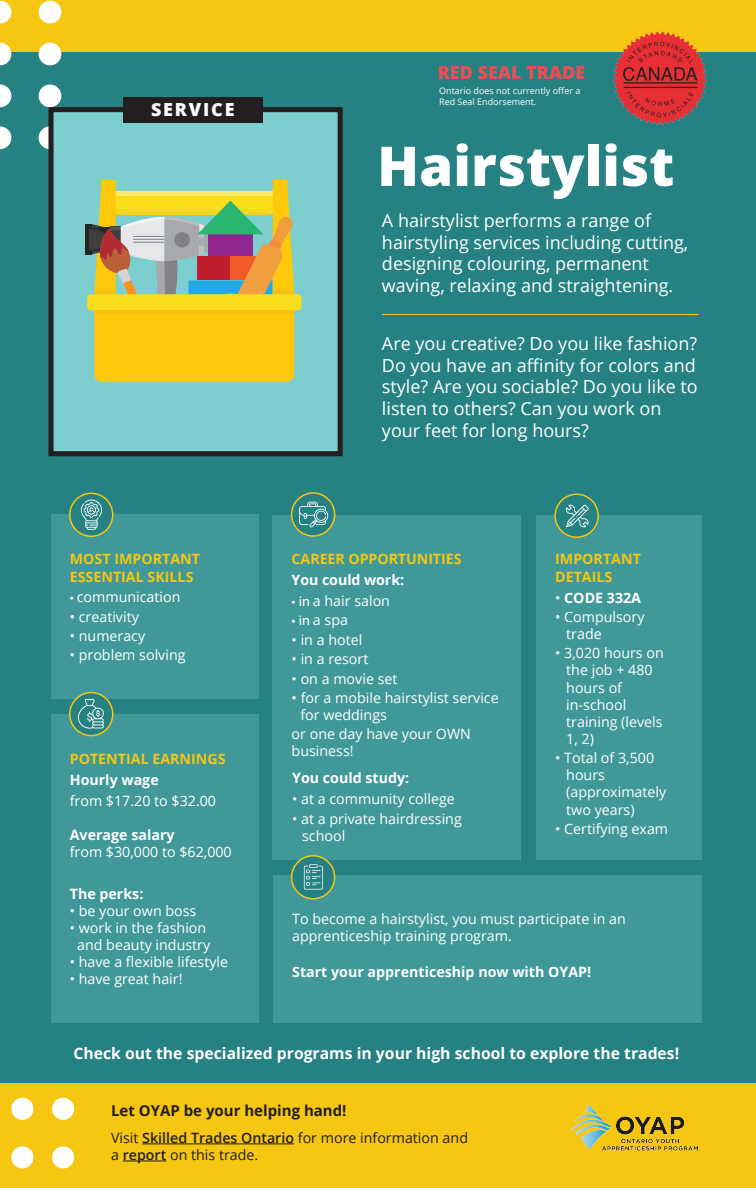
<style>
.page{position:relative;width:756px;height:1188px;background:#258182}
.page>*{position:absolute;margin:0;border:0;box-sizing:border-box;transform-origin:0 0}
.t1{font:800 54.75px "Open Sans";color:#fff}
.t2{font:18px/21.6px "Open Sans";color:#fff}
.t3{font:800 18px "Open Sans";color:#ef4c56}
.t4{font:800 18px "Open Sans";letter-spacing:.1em;color:#fff}
.t5{font:700 15.75px "Open Sans";color:#fff}
.t6{font:700 15px "Open Sans";color:#231f20}
.t7{font:14.25px/17.1px "Open Sans";color:#fff}
.t8{font:700 14.25px "Open Sans";color:#fff}
.t9{font:700 14.25px/17.2px "Open Sans";color:#f5c612}
.t10{font:14.25px/17.1px "Open Sans";color:#231f20}
.t11{font:9px/10.8px "Open Sans";color:#fff}
.s1{font-family:"Myriad Pro"}
.s2{font-weight:400}
.s3{font-weight:600}
</style>
<div class="page">
<div style="left:0;top:0;width:756px;height:52px;background:#f5c612"></div>
<hr style="left:382px;top:314px;width:316px;height:1px;background:#f5c612">
<div style="left:51px;top:515px;width:207px;height:184px;background:#409899"></div>
<div style="left:51px;top:714px;width:207px;height:309px;background:#409899"></div>
<div style="left:273px;top:875px;width:429px;height:148px;background:#409899"></div>
<div style="left:273px;top:515px;width:248px;height:345px;background:#409899"></div>
<div style="left:536px;top:515px;width:166px;height:345px;background:#409899"></div>
<img style="left:613px;top:32px;width:93px;height:93px">
<svg style="left:70px;top:693px;width:43px;height:43px"></svg>
<div style="left:69px;top:692px;width:44px;height:44px;border:2px solid #f5c612;border-radius:50%"></div>
<svg style="left:78px;top:699px;width:26px;height:30px"></svg>
<svg style="left:292px;top:493px;width:43px;height:43px"></svg>
<div style="left:291px;top:492px;width:44px;height:45px;border:2px solid #f5c612;border-radius:50%"></div>
<svg style="left:299px;top:502px;width:29px;height:26px"></svg>
<div style="left:70px;top:493px;width:43px;height:43px;background:#258182;border-radius:50%"></div>
<div style="left:69px;top:493px;width:44px;height:44px;border:2px solid #f5c612;border-radius:50%"></div>
<svg style="left:81px;top:500px;width:21px;height:30px"></svg>
<div style="left:555px;top:494px;width:43px;height:43px;background:#258182;border-radius:50%"></div>
<div style="left:554px;top:494px;width:45px;height:44px;border:2px solid #f5c612;border-radius:50%"></div>
<svg style="left:566px;top:505px;width:23px;height:22px"></svg>
<div style="left:292px;top:856px;width:43px;height:43px;background:#258182;border-radius:50%"></div>
<div style="left:291px;top:855px;width:44px;height:44px;border:2px solid #f5c612;border-radius:50%"></div>
<svg style="left:304px;top:864px;width:19px;height:26px"></svg>
<div style="left:0;top:1083px;width:756px;height:105px;background:#f5c612"></div>
<div style="left:11px;top:1146px;width:22px;height:22px;background:#fff;border-radius:50%"></div>
<div style="left:11px;top:1098px;width:22px;height:22px;background:#fff;border-radius:50%"></div>
<div style="left:52px;top:1146px;width:22px;height:22px;background:#fff;border-radius:50%"></div>
<div style="left:52px;top:1098px;width:22px;height:22px;background:#fff;border-radius:50%"></div>
<img style="left:570px;top:1104px;width:127px;height:46px">
<hr style="left:142px;top:1144px;width:152px;height:1px;background:#231f20">
<hr style="left:123px;top:1161px;width:43px;height:1px;background:#231f20">
<svg style="left:0;top:1px;width:11px;height:22px"></svg>
<div style="left:39px;top:1px;width:22px;height:22px;background:#fff;border-radius:50%"></div>
<svg style="left:0;top:43px;width:11px;height:22px"></svg>
<div style="left:39px;top:43px;width:22px;height:22px;background:#fff;border-radius:50%"></div>
<svg style="left:0;top:85px;width:11px;height:22px"></svg>
<div style="left:39px;top:85px;width:22px;height:22px;background:#fff;border-radius:50%"></div>
<svg style="left:0;top:126px;width:11px;height:23px"></svg>
<div style="left:39px;top:126px;width:22px;height:23px;background:#fff;border-radius:50%"></div>
<div style="left:48px;top:107px;width:295px;height:349px;background:#7dcecf;border:5px solid #231f20"></div>
<div style="left:123px;top:97px;width:140px;height:25px;background:#231f20"></div>
<div style="left:86px;top:224px;width:6px;height:30px;background:#23272a"></div>
<div style="left:87px;top:294px;width:214px;height:16px;background:#fbde1b;border-radius:4px"></div>
<svg style="left:89px;top:180px;width:205px;height:202px"></svg>
<hr style="left:94px;top:310px;width:200px;height:4px;background:#f8be14">
<div style="left:168px;top:319px;width:52px;height:52px;background:#fec80b;border-radius:50%"></div>
<p class="t4" style="left:151px;top:96px;width:85px">SERVICE</p>
<p class="t9" style="left:70px;top:550px;width:132px">MOST IMPORTANT<br>ESSENTIAL SKILLS</p>
<p class="t7" style="left:70px;top:588px;width:112px"><span class="s1">•</span> communication</p>
<p class="t7" style="left:70px;top:608px;width:71px">• creativity</p>
<p class="t7" style="left:70px;top:627px;width:77px">• numeracy</p>
<p class="t7" style="left:70px;top:646px;width:117px">• problem solving</p>
<p class="t9" style="left:70px;top:750px;width:157px">POTENTIAL EARNINGS</p>
<p class="t8" style="left:70px;top:770px;width:91px">Hourly wage</p>
<p class="t7" style="left:70px;top:792px;width:148px">from $17.20 to $32.00</p>
<p class="t8" style="left:70px;top:825px;width:106px">Average salary</p>
<p class="t7" style="left:70px;top:843px;width:164px">from $30,000 to $62,000</p>
<p class="t8" style="left:70px;top:884px;width:75px">The perks:</p>
<p class="t7" style="left:70px;top:902px;width:128px">• be your own boss</p>
<p class="t7" style="left:70px;top:919px;width:142px;text-align:center">• work in the fashion and beauty industry</p>
<p class="t7" style="left:70px;top:953px;width:160px">• have a flexible lifestyle</p>
<p class="t7" style="left:70px;top:970px;width:114px">• have great hair!</p>
<p class="t3" style="left:438px;top:58px;width:149px">RED SEAL TRADE</p>
<p class="t11" style="left:439px;top:85px;width:143px">Ontario does not currently offer a<br>Red Seal Endorsement.</p>
<h1 class="t1" style="left:377px;top:124px;width:299px">Hairstylist</h1>
<p class="t2" style="left:382px;top:209px;width:308px">A hairstylist performs a range of hairstyling services including cutting, designing colouring, permanent waving, relaxing and straightening.</p>
<p class="t2" style="left:382px;top:332px;width:317px">Are you creative? Do you like fashion?<br>Do you have an affinity for colors and style? Are you sociable? Do you like to listen to others? Can you work on your feet for long hours?</p>
<p class="t9" style="left:292px;top:550px;width:171px">CAREER OPPORTUNITIES</p>
<p class="t8" style="left:292px;top:570px;width:114px">You could work:</p>
<p class="t7" style="left:292px;top:592px;width:100px"><span class="s1">• in</span> a hair salon</p>
<p class="t7" style="left:292px;top:611px;width:58px"><span class="s1">• in</span> a spa</p>
<p class="t7" style="left:292px;top:631px;width:72px">• in a hotel</p>
<p class="t7" style="left:292px;top:650px;width:78px">• in a resort</p>
<p class="t7" style="left:292px;top:669px;width:107px">• on a movie set</p>
<p class="t7" style="left:300px;top:689px;width:200px;text-indent:-9px">• for a mobile hairstylist service for weddings</p>
<p class="t7" style="left:292px;top:725px;width:181px">or one day have your OWN business!</p>
<p class="t8" style="left:292px;top:767px;width:119px">You could study:</p>
<p class="t7" style="left:292px;top:789px;width:164px">• at a community college</p>
<p class="t7" style="left:302px;top:810px;width:161px;text-indent:-10px">• at a private hairdressing school</p>
<p class="t9" style="left:555px;top:550px;width:87px">IMPORTANT<br>DETAILS</p>
<p class="t8" style="left:555px;top:587px;width:87px"><span class="s2">•</span> CODE 332A</p>
<p class="t7" style="left:566px;top:608px;width:80px;text-indent:-11px">• Compulsory trade</p>
<p class="t7" style="left:566px;top:644px;width:99px;text-indent:-11px">• 3,020 hours on the job + 480 hours of in-school training (levels<br>1, 2)</p>
<p class="t7" style="left:566px;top:749px;width:102px;text-indent:-11px">• Total of 3,500 hours (approximately two years)</p>
<p class="t7" style="left:555px;top:820px;width:115px">• Certifying exam</p>
<p class="t7" style="left:292px;top:910px;width:335px">To become a hairstylist, you must participate in an apprenticeship training program.</p>
<p class="t8" style="left:292px;top:962px;width:301px">Start your apprenticeship now with OYAP!</p>
<p class="t5" style="left:73px;top:1042px;width:607px">Check out the specialized programs in your high school to explore the trades!</p>
<p class="t6" style="left:111px;top:1100px;width:237px">Let OYAP be your helping hand!</p>
<p class="t10" style="left:111px;top:1129px;width:358px">Visit <span class="s3">Skilled Trades Ontario</span> for more information and a <span class="s3">report</span> on this trade.</p>
</div>
